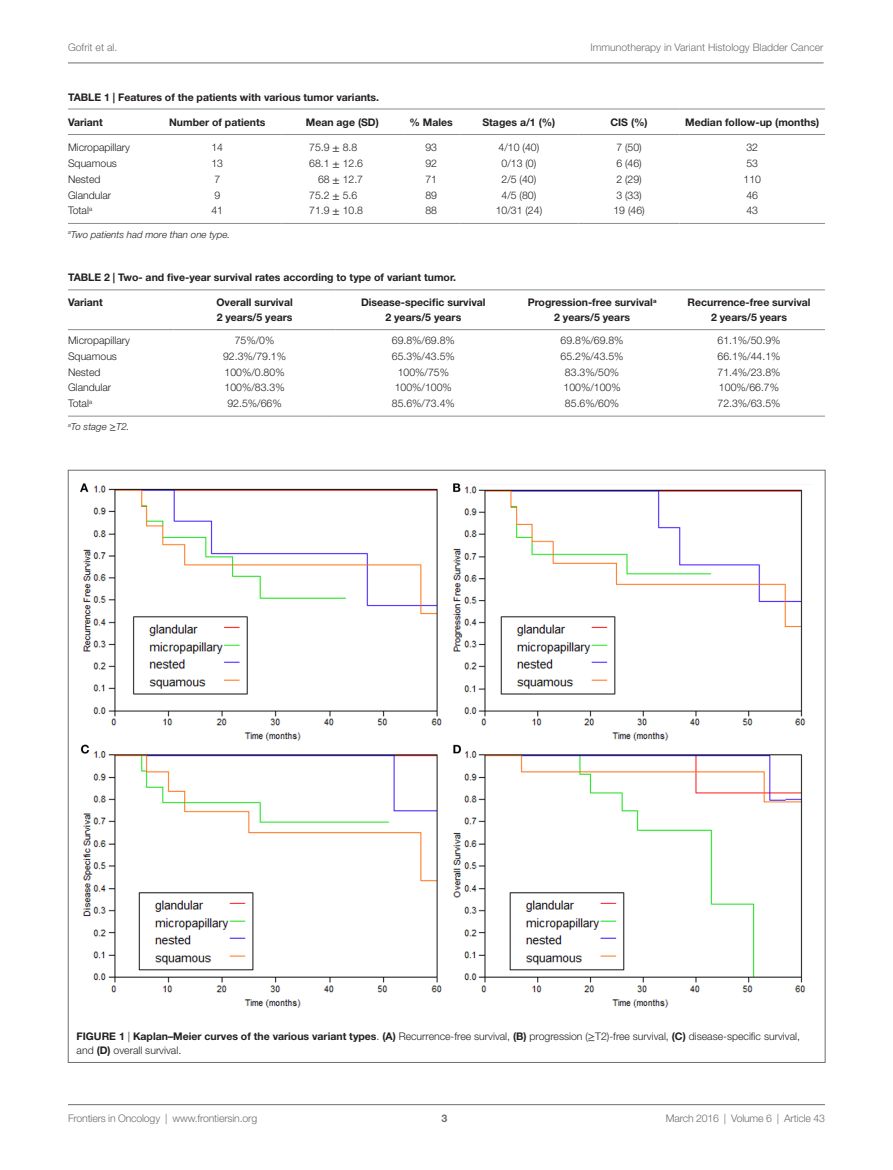
<style>
.page{position:relative;width:893px;height:1170px;background:#fff}
.page>*{position:absolute;margin:0;border:0;box-sizing:border-box;transform-origin:0 0}
.t1{font:300 10.5px/14.2px "Helvetica Neue LT Std";color:#231f20}
.t2{font:700 10.5px/14.2px "Helvetica Neue LT Std";color:#231f20;text-align:center}
.t3{font:300 10.5px "Helvetica Neue LT Std";letter-spacing:-.015em;color:#6c6d70}
.t4{font:700 10.5px "Helvetica Neue LT Std";color:#6c6d70}
.t5{font:italic 300 9.75px "Helvetica Neue LT Std";color:#231f20}
.s1{font-family:"STIX General";font-weight:400}
.s2{font-family:"STIX General";font-weight:400;font-style:normal}
.s3{font-weight:700}
</style>
<div class="page">
<img style="left:80px;top:483px;width:726px;height:525px">
<hr style="left:68px;top:289px;width:106px;height:1px;background:#8a8c8f">
<hr style="left:68px;top:329px;width:106px;height:1px;background:#8a8c8f">
<hr style="left:174px;top:289px;width:162px;height:1px;background:#8a8c8f">
<hr style="left:174px;top:329px;width:162px;height:1px;background:#8a8c8f">
<hr style="left:336px;top:289px;width:175px;height:1px;background:#8a8c8f">
<hr style="left:336px;top:329px;width:175px;height:1px;background:#8a8c8f">
<hr style="left:511px;top:289px;width:162px;height:1px;background:#8a8c8f">
<hr style="left:511px;top:329px;width:162px;height:1px;background:#8a8c8f">
<hr style="left:673px;top:289px;width:152px;height:1px;background:#8a8c8f">
<hr style="left:673px;top:329px;width:152px;height:1px;background:#8a8c8f">
<hr style="left:68px;top:416px;width:106px;height:1px;background:#8a8c8f">
<hr style="left:174px;top:416px;width:162px;height:1px;background:#8a8c8f">
<hr style="left:336px;top:416px;width:175px;height:1px;background:#8a8c8f">
<hr style="left:511px;top:416px;width:162px;height:1px;background:#8a8c8f">
<hr style="left:673px;top:416px;width:152px;height:1px;background:#8a8c8f">
<hr style="left:68px;top:109px;width:85px;height:1px;background:#8a8c8f">
<hr style="left:68px;top:134px;width:85px;height:1px;background:#8a8c8f">
<hr style="left:153px;top:109px;width:129px;height:1px;background:#8a8c8f">
<hr style="left:153px;top:134px;width:129px;height:1px;background:#8a8c8f">
<hr style="left:282px;top:109px;width:121px;height:1px;background:#8a8c8f">
<hr style="left:282px;top:134px;width:121px;height:1px;background:#8a8c8f">
<hr style="left:403px;top:109px;width:56px;height:1px;background:#8a8c8f">
<hr style="left:403px;top:134px;width:56px;height:1px;background:#8a8c8f">
<hr style="left:459px;top:109px;width:120px;height:1px;background:#8a8c8f">
<hr style="left:459px;top:134px;width:120px;height:1px;background:#8a8c8f">
<hr style="left:579px;top:109px;width:101px;height:1px;background:#8a8c8f">
<hr style="left:579px;top:134px;width:101px;height:1px;background:#8a8c8f">
<hr style="left:680px;top:109px;width:145px;height:1px;background:#8a8c8f">
<hr style="left:680px;top:134px;width:145px;height:1px;background:#8a8c8f">
<hr style="left:68px;top:223px;width:85px;height:1px;background:#8a8c8f">
<hr style="left:153px;top:223px;width:129px;height:1px;background:#8a8c8f">
<hr style="left:282px;top:223px;width:121px;height:1px;background:#8a8c8f">
<hr style="left:403px;top:223px;width:56px;height:1px;background:#8a8c8f">
<hr style="left:459px;top:223px;width:120px;height:1px;background:#8a8c8f">
<hr style="left:579px;top:223px;width:101px;height:1px;background:#8a8c8f">
<hr style="left:680px;top:223px;width:145px;height:1px;background:#8a8c8f">
<hr style="left:68px;top:1104px;width:757px;height:1px;background:#6c6d70">
<hr style="left:68px;top:63px;width:756px;height:1px;background:#6c6d70">
<p class="t3" style="left:68px;top:41px;width:51px">Gofrit et al.</p>
<p class="t3" style="left:590px;top:41px;width:235px">Immunotherapy in Variant Histology Bladder Cancer</p>
<p class="t2" style="left:68px;top:89px;width:313px">TABLE 1 | Features of the patients with various tumor variants.</p>
<p class="t2" style="left:68px;top:114px;width:36px">Variant</p>
<p class="t2" style="left:169px;top:114px;width:98px">Number of patients</p>
<p class="t2" style="left:306px;top:114px;width:74px">Mean age (SD)</p>
<p class="t2" style="left:409px;top:114px;width:45px">% Males</p>
<p class="t2" style="left:482px;top:114px;width:74px">Stages a/1 (%)</p>
<p class="t2" style="left:610px;top:114px;width:7px">CIS</p>
<p class="t2" style="left:631px;top:114px;width:18px">(%)</p>
<p class="t2" style="left:685px;top:114px;width:135px">Median follow-up (months)</p>
<p class="t1" style="left:68px;top:140px;width:64px">Micropapillary</p>
<p class="t1" style="left:211px;top:140px;width:13px">14</p>
<p class="t1" style="left:309px;top:140px;width:50px">75.9 <span class="s1">±</span> 8.8</p>
<p class="t1" style="left:425px;top:140px;width:13px">93</p>
<p class="t1" style="left:499px;top:140px;width:42px">4/10 (40)</p>
<p class="t1" style="left:616px;top:140px;width:27px">7 (50)</p>
<p class="t1" style="left:746px;top:140px;width:13px">32</p>
<p class="t1" style="left:68px;top:156px;width:51px">Squamous</p>
<p class="t1" style="left:211px;top:156px;width:13px">13</p>
<p class="t1" style="left:309px;top:156px;width:55px">68.1 <span class="s1">±</span> 12.6</p>
<p class="t1" style="left:425px;top:156px;width:13px">92</p>
<p class="t1" style="left:501px;top:156px;width:36px">0/13 (0)</p>
<p class="t1" style="left:616px;top:156px;width:27px">6 (46)</p>
<p class="t1" style="left:746px;top:156px;width:13px">53</p>
<p class="t1" style="left:68px;top:172px;width:34px">Nested</p>
<p class="t1" style="left:214px;top:172px;width:7px">7</p>
<p class="t1" style="left:318px;top:172px;width:47px">68 <span class="s1">±</span> 12.7</p>
<p class="t1" style="left:425px;top:172px;width:13px">71</p>
<p class="t1" style="left:501px;top:172px;width:36px">2/5 (40)</p>
<p class="t1" style="left:616px;top:172px;width:27px">2 (29)</p>
<p class="t1" style="left:743px;top:172px;width:19px">110</p>
<p class="t1" style="left:68px;top:187px;width:45px">Glandular</p>
<p class="t1" style="left:214px;top:187px;width:7px">9</p>
<p class="t1" style="left:309px;top:187px;width:50px">75.2 <span class="s1">±</span> 5.6</p>
<p class="t1" style="left:425px;top:187px;width:13px">89</p>
<p class="t1" style="left:501px;top:187px;width:36px">4/5 (80)</p>
<p class="t1" style="left:616px;top:187px;width:27px">3 (33)</p>
<p class="t1" style="left:746px;top:187px;width:13px">46</p>
<p class="t1" style="left:68px;top:203px;width:26px">Total<sup>a</sup></p>
<p class="t1" style="left:211px;top:203px;width:13px">41</p>
<p class="t1" style="left:309px;top:203px;width:55px">71.9 <span class="s1">±</span> 10.8</p>
<p class="t1" style="left:425px;top:203px;width:13px">88</p>
<p class="t1" style="left:496px;top:203px;width:48px">10/31 (24)</p>
<p class="t1" style="left:613px;top:203px;width:33px">19 (46)</p>
<p class="t1" style="left:746px;top:203px;width:13px">43</p>
<p class="t5" style="left:68px;top:228px;width:164px"><sup>a</sup>Two patients had more than one type.</p>
<p class="t2" style="left:68px;top:270px;width:389px">TABLE 2 | Two- and five-year survival rates according to type of variant tumor.</p>
<p class="t2" style="left:68px;top:295px;width:36px">Variant</p>
<p class="t2" style="left:216px;top:295px;width:78px;text-align:left">Overall survival<br>2 years/5 years</p>
<p class="t2" style="left:361px;top:295px;width:126px">Disease-specific survival<br>2 years/5 years</p>
<p class="t2" style="left:528px;top:295px;width:130px">Progression-free survival<sup>a<br></sup>2 years/5 years</p>
<p class="t2" style="left:687px;top:295px;width:125px">Recurrence-free survival<br>2 years/5 years</p>
<p class="t1" style="left:68px;top:333px;width:64px">Micropapillary</p>
<p class="t1" style="left:235px;top:333px;width:41px">75%/0%</p>
<p class="t1" style="left:392px;top:333px;width:65px">69.8%/69.8%</p>
<p class="t1" style="left:561px;top:333px;width:65px">69.8%/69.8%</p>
<p class="t1" style="left:717px;top:333px;width:65px">61.1%/50.9%</p>
<p class="t1" style="left:68px;top:349px;width:51px">Squamous</p>
<p class="t1" style="left:223px;top:349px;width:65px">92.3%/79.1%</p>
<p class="t1" style="left:392px;top:349px;width:65px">65.3%/43.5%</p>
<p class="t1" style="left:561px;top:349px;width:65px">65.2%/43.5%</p>
<p class="t1" style="left:717px;top:349px;width:65px">66.1%/44.1%</p>
<p class="t1" style="left:68px;top:364px;width:34px">Nested</p>
<p class="t1" style="left:225px;top:364px;width:62px">100%/0.80%</p>
<p class="t1" style="left:398px;top:364px;width:53px">100%/75%</p>
<p class="t1" style="left:565px;top:364px;width:56px">83.3%/50%</p>
<p class="t1" style="left:717px;top:364px;width:65px">71.4%/23.8%</p>
<p class="t1" style="left:68px;top:380px;width:45px">Glandular</p>
<p class="t1" style="left:225px;top:380px;width:62px">100%/83.3%</p>
<p class="t1" style="left:395px;top:380px;width:59px">100%/100%</p>
<p class="t1" style="left:563px;top:380px;width:59px">100%/100%</p>
<p class="t1" style="left:719px;top:380px;width:62px">100%/66.7%</p>
<p class="t1" style="left:68px;top:396px;width:26px">Total<sup>a</sup></p>
<p class="t1" style="left:227px;top:396px;width:56px">92.5%/66%</p>
<p class="t1" style="left:392px;top:396px;width:65px">85.6%/73.4%</p>
<p class="t1" style="left:565px;top:396px;width:56px">85.6%/60%</p>
<p class="t1" style="left:717px;top:396px;width:65px">72.3%/63.5%</p>
<p class="t5" style="left:68px;top:421px;width:63px"><sup>a</sup>To stage <span class="s2">≥</span>T2.</p>
<p class="t1" style="left:77px;top:1028px;width:725px"><span class="s3">FIG URE 1</span> | <span class="s3">Kaplan–Meier curves of the various variant types</span>. <span class="s3">(A)</span> Recurrence-free survival, <span class="s3">(B)</span> progression (<span class="s1">≥</span>T2)-free survival, <span class="s3">(C)</span> disease-specific survival, and <span class="s3">(D)</span> overall survival.</p>
<p class="t3" style="left:68px;top:1111px;width:191px">Frontiers in Oncology | www.frontiersin.org</p>
<p class="t4" style="left:441px;top:1111px;width:7px">3</p>
<p class="t3" style="left:666px;top:1111px;width:161px">March 2016 | Volume 6 | Article 43</p>
</div>
